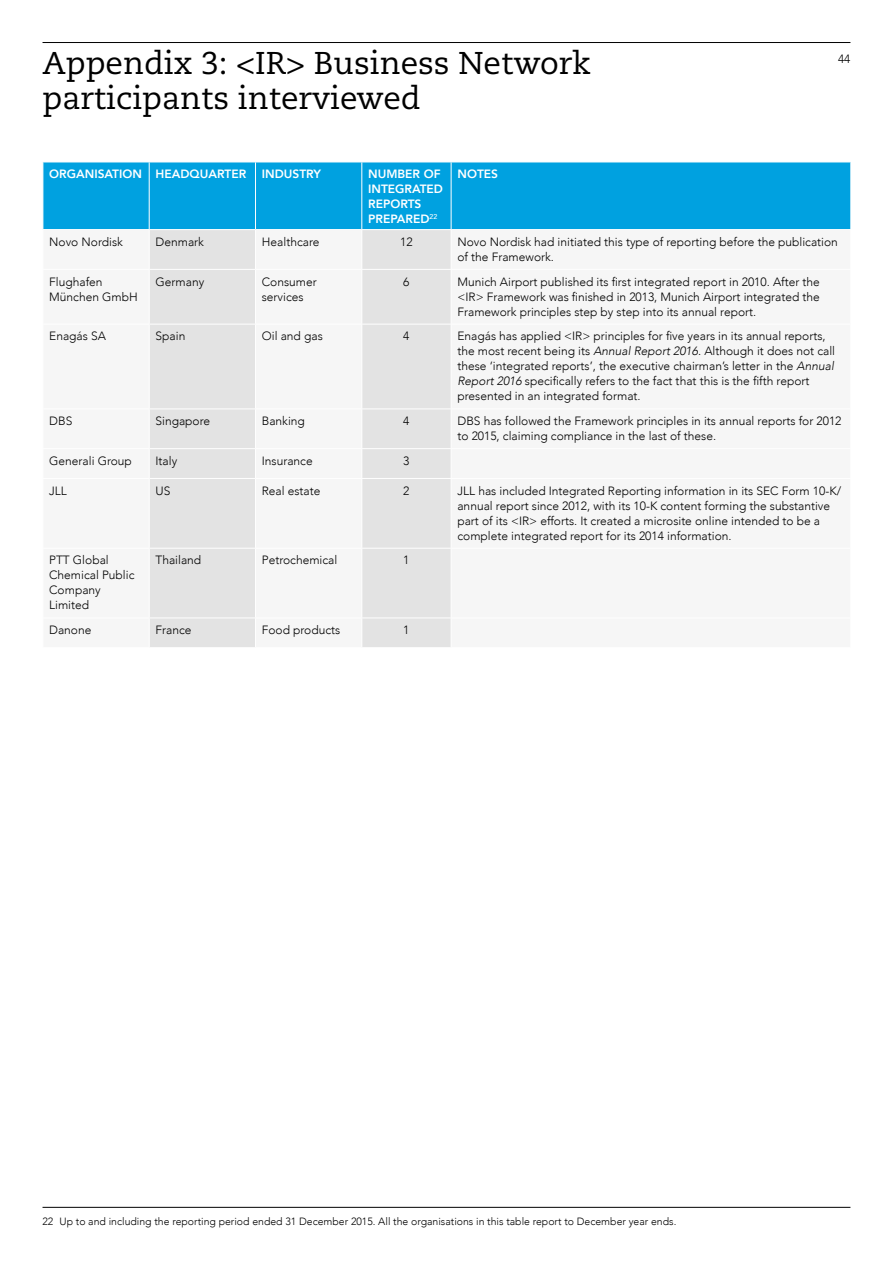
<style>
.page{position:relative;width:893px;height:1263px;background:#fff}
.page>*{position:absolute;margin:0;border:0;box-sizing:border-box;transform-origin:0 0}
.t1{font:31.5px/34.5px "Caecilia";color:#000}
.t2{font:300 12px/15px "Avenir";color:#000}
.t3{font:800 12px/15px "Avenir";color:#fff}
.t4{font:300 10.5px "Avenir";color:#000}
.s1{font-style:italic}
</style>
<div class="page">
<div style="left:44px;top:163px;width:806px;height:66px;background:#00a1e0"></div>
<svg style="left:150px;top:230px;width:301px;height:417px;fill:#e3e3e3"></svg>
<hr style="left:149px;top:478px;width:106px;height:1px;background:#fff">
<hr style="left:149px;top:548px;width:106px;height:1px;background:#fff">
<hr style="left:149px;top:618px;width:106px;height:1px;background:#fff">
<hr style="left:149px;top:269px;width:106px;height:1px;background:#fff">
<hr style="left:255px;top:269px;width:107px;height:1px;background:#fff">
<hr style="left:149px;top:324px;width:106px;height:1px;background:#fff">
<hr style="left:255px;top:324px;width:107px;height:1px;background:#fff">
<hr style="left:149px;top:408px;width:106px;height:1px;background:#fff">
<hr style="left:255px;top:408px;width:107px;height:1px;background:#fff">
<hr style="left:149px;top:448px;width:106px;height:1px;background:#fff">
<hr style="left:255px;top:448px;width:107px;height:1px;background:#fff">
<hr style="left:255px;top:478px;width:107px;height:1px;background:#fff">
<hr style="left:255px;top:548px;width:107px;height:1px;background:#fff">
<hr style="left:255px;top:618px;width:107px;height:1px;background:#fff">
<hr style="left:362px;top:269px;width:89px;height:1px;background:#fff">
<hr style="left:362px;top:324px;width:89px;height:1px;background:#fff">
<hr style="left:362px;top:408px;width:89px;height:1px;background:#fff">
<hr style="left:362px;top:448px;width:89px;height:1px;background:#fff">
<hr style="left:362px;top:478px;width:89px;height:1px;background:#fff">
<hr style="left:362px;top:548px;width:89px;height:1px;background:#fff">
<hr style="left:362px;top:618px;width:89px;height:1px;background:#fff">
<hr style="left:149px;top:162px;width:1px;height:67px;background:#fff">
<hr style="left:255px;top:162px;width:1px;height:67px;background:#fff">
<hr style="left:361px;top:162px;width:1px;height:67px;background:#fff">
<hr style="left:451px;top:162px;width:1px;height:67px;background:#fff">
<hr style="left:255px;top:230px;width:1px;height:39px;background:#fff">
<hr style="left:361px;top:230px;width:1px;height:39px;background:#fff">
<hr style="left:255px;top:270px;width:1px;height:54px;background:#fff">
<hr style="left:361px;top:270px;width:1px;height:54px;background:#fff">
<hr style="left:255px;top:324px;width:1px;height:84px;background:#fff">
<hr style="left:361px;top:324px;width:1px;height:84px;background:#fff">
<hr style="left:255px;top:409px;width:1px;height:39px;background:#fff">
<hr style="left:361px;top:409px;width:1px;height:39px;background:#fff">
<svg style="left:255px;top:449px;width:1px;height:29px"></svg>
<svg style="left:361px;top:449px;width:1px;height:29px"></svg>
<hr style="left:255px;top:479px;width:1px;height:69px;background:#fff">
<hr style="left:361px;top:479px;width:1px;height:69px;background:#fff">
<hr style="left:255px;top:548px;width:1px;height:70px;background:#fff">
<hr style="left:361px;top:548px;width:1px;height:70px;background:#fff">
<svg style="left:255px;top:619px;width:1px;height:28px"></svg>
<svg style="left:361px;top:619px;width:1px;height:28px"></svg>
<hr style="left:43px;top:42px;width:807px;height:1px;background:#000">
<hr style="left:43px;top:1207px;width:807px;height:1px;background:#000">
<h1 class="t1" style="left:43px;top:46px;width:550px">Appendix 3: &lt;IR&gt; Business Network participants interviewed</h1>
<p class="t2" style="left:838px;top:51px;width:14px">44</p>
<p class="t3" style="left:49px;top:167px;width:198px">ORGANISATION HEADQUARTER</p>
<p class="t3" style="left:262px;top:167px;width:61px">INDUSTRY</p>
<p class="t3" style="left:368px;top:167px;width:76px">NUMBER OF<br>INTEGRATED<br>REPORTS<br>PREPARED<sup>22</sup></p>
<p class="t3" style="left:457px;top:167px;width:42px">NOTES</p>
<p class="t2" style="left:49px;top:234px;width:75px">Novo Nordisk</p>
<p class="t2" style="left:156px;top:234px;width:50px">Denmark</p>
<p class="t2" style="left:262px;top:234px;width:59px">Healthcare</p>
<p class="t2" style="left:400px;top:234px;width:14px">12</p>
<p class="t2" style="left:457px;top:234px;width:382px">Novo Nordisk had initiated this type of reporting before the publication of the Framework.</p>
<p class="t2" style="left:49px;top:274px;width:90px">Flughafen<br>München GmbH</p>
<p class="t2" style="left:156px;top:274px;width:50px">Germany</p>
<p class="t2" style="left:262px;top:274px;width:56px">Consumer services</p>
<p class="t2" style="left:403px;top:274px;width:8px">6</p>
<p class="t2" style="left:457px;top:274px;width:364px;text-align:justify">Munich Airport published its first integrated report in 2010. After the &lt;IR&gt; Framework was finished in 2013, Munich Airport integrated the Framework principles step by step into its annual report.</p>
<p class="t2" style="left:49px;top:329px;width:58px">Enagás SA</p>
<p class="t2" style="left:156px;top:329px;width:31px">Spain</p>
<p class="t2" style="left:262px;top:329px;width:62px">Oil and gas</p>
<p class="t2" style="left:403px;top:329px;width:8px">4</p>
<p class="t2" style="left:457px;top:329px;width:379px">Enagás has applied &lt;IR&gt; principles for five years in its annual reports, the most recent being its <span class="s1">Annual Report 2016</span>. Although it does not call these ‘integrated reports’, the executive chairman’s letter in the <span class="s1">Annual Report 2016</span> specifically refers to the fact that this is the fifth report presented in an integrated format.</p>
<p class="t2" style="left:49px;top:413px;width:25px">DBS</p>
<p class="t2" style="left:156px;top:413px;width:56px">Singapore</p>
<p class="t2" style="left:262px;top:413px;width:45px">Banking</p>
<p class="t2" style="left:403px;top:413px;width:8px">4</p>
<p class="t2" style="left:457px;top:413px;width:386px">DBS has followed the Framework principles in its annual reports for 2012 to 2015, claiming compliance in the last of these.</p>
<p class="t2" style="left:49px;top:453px;width:84px">Generali Group</p>
<p class="t2" style="left:156px;top:453px;width:23px">Italy</p>
<p class="t2" style="left:262px;top:453px;width:52px">Insurance</p>
<p class="t2" style="left:403px;top:453px;width:8px">3</p>
<p class="t2" style="left:49px;top:483px;width:19px">JLL</p>
<p class="t2" style="left:156px;top:483px;width:16px">US</p>
<p class="t2" style="left:262px;top:483px;width:60px">Real estate</p>
<p class="t2" style="left:403px;top:483px;width:8px">2</p>
<p class="t2" style="left:457px;top:483px;width:385px">JLL has included Integrated Reporting information in its SEC Form 10-K/ annual report since 2012, with its 10-K content forming the substantive part of its &lt;IR&gt; efforts. It created a microsite online intended to be a complete integrated report for its 2014 information.</p>
<p class="t2" style="left:49px;top:553px;width:87px">PTT Global<br>Chemical Public<br>Company<br>Limited</p>
<p class="t2" style="left:155px;top:553px;width:47px">Thailand</p>
<p class="t2" style="left:262px;top:553px;width:77px">Petrochemical</p>
<p class="t2" style="left:403px;top:553px;width:8px">1</p>
<p class="t2" style="left:49px;top:623px;width:44px">Danone</p>
<p class="t2" style="left:155px;top:623px;width:38px">France</p>
<p class="t2" style="left:262px;top:623px;width:80px">Food products</p>
<p class="t2" style="left:403px;top:623px;width:8px">1</p>
<p class="t4" style="left:43px;top:1215px;width:635px">22 Up to and including the reporting period ended 31 December 2015. All the organisations in this table report to December year ends.</p>
</div>
